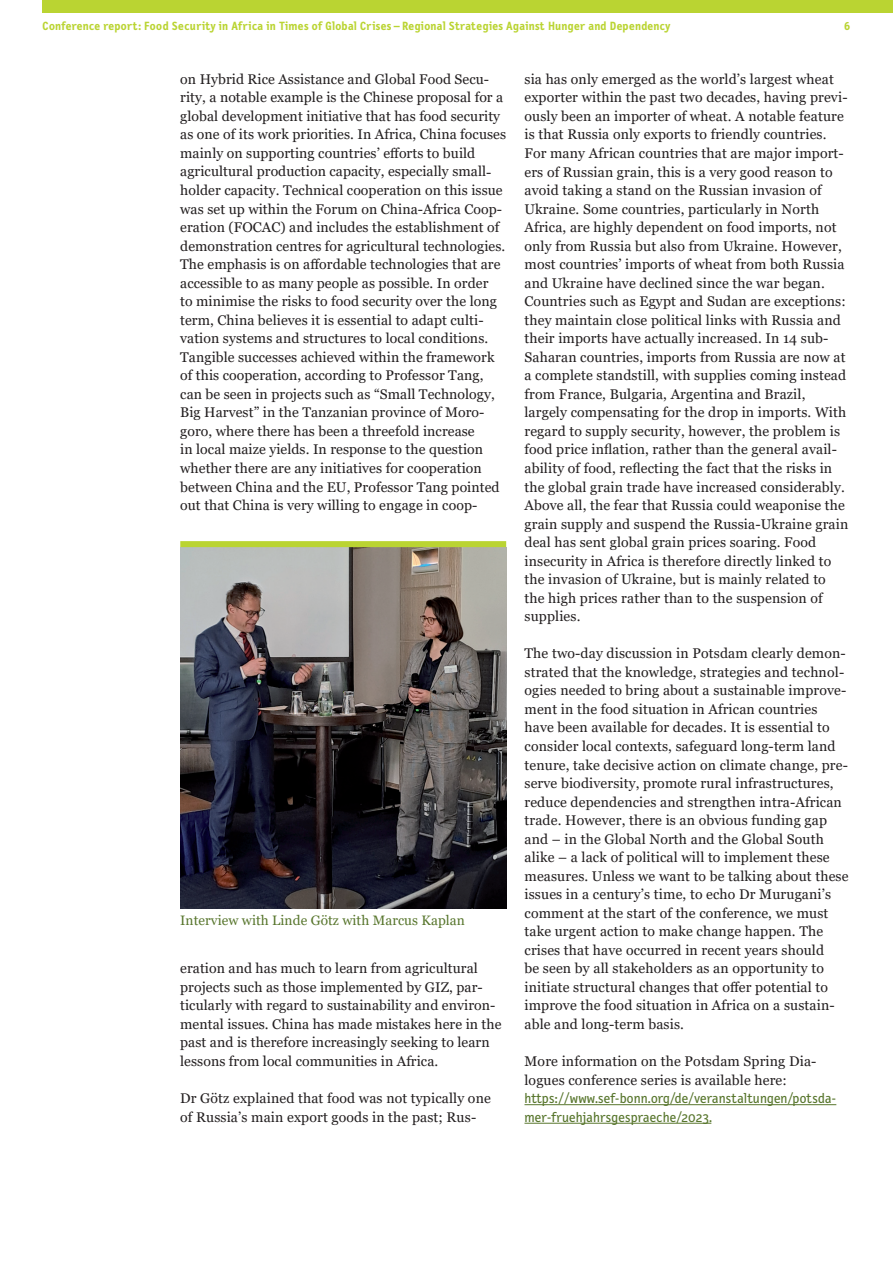
<style>
.page{position:relative;width:893px;height:1263px;background:#fff}
.page>*{position:absolute;margin:0;border:0;box-sizing:border-box;transform-origin:0 0}
.t1{font:14.1px/18.6px "Georgia";letter-spacing:.01em;color:#231f20}
.t2{font:14.1px/18.6px "Letter Gothic Text OT";letter-spacing:.01em;color:#58762d}
.t3{font:13.65px "Georgia";letter-spacing:.005em;color:#58762d}
.t4{font:700 12px "Letter Gothic Text OT";letter-spacing:.02em;color:#bad432}
</style>
<div class="page">
<div style="left:43px;top:0;width:850px;height:13px;background:#bad432"></div>
<hr style="left:524px;top:1104px;width:312px;height:1px;background:#58762d">
<hr style="left:524px;top:1123px;width:187px;height:1px;background:#58762d">
<img style="left:180px;top:547px;width:326px;height:361px">
<div style="left:180px;top:541px;width:326px;height:6px;background:#bad432"></div>
<p class="t4" style="left:43px;top:18px;width:630px">Conference report: Food Security in Africa in Times of Global Crises – Regional Strategies Against Hunger and Dependency</p>
<p class="t4" style="left:844px;top:18px;width:8px">6</p>
<p class="t1" style="left:180px;top:70px;width:327px">on Hybrid Rice Assistance and Global Food Secu&shy;rity, a notable example is the Chinese proposal for a global development initiative that has food security as one of its work priorities. In Africa, China focuses mainly on supporting countries’ efforts to build agricultural production capacity, especially small&shy;holder capacity. Technical cooperation on this issue was set up within the Forum on China-Africa Coop&shy;eration (FOCAC) and includes the establishment of demonstration centres for agricultural technologies.<br>The emphasis is on affordable technologies that are accessible to as many people as possible. In order<br>to minimise the risks to food security over the long term, China believes it is essential to adapt culti&shy;vation systems and structures to local conditions.<br>Tangible successes achieved within the framework of this cooperation, according to Professor Tang, can be seen in projects such as “Small Technology, Big Harvest” in the Tanzanian province of Moro&shy;goro, where there has been a threefold increase<br>in local maize yields. In response to the question whether there are any initiatives for cooperation between China and the EU, Professor Tang pointed out that China is very willing to engage in coop-</p>
<p class="t3" style="left:180px;top:912px;width:286px">Interview with Linde Götz with Marcus Kaplan</p>
<p class="t1" style="left:180px;top:959px;width:323px">eration and has much to learn from agricultural projects such as those implemented by GIZ, par&shy;ticularly with regard to sustainability and environ&shy;mental issues. China has made mistakes here in the past and is therefore increasingly seeking to learn lessons from local communities in Africa.</p>
<p class="t1" style="left:180px;top:1089px;width:312px">Dr Götz explained that food was not typically one of Russia’s main export goods in the past; Rus-</p>
<p class="t1" style="left:524px;top:70px;width:325px">sia has only emerged as the world’s largest wheat exporter within the past two decades, having previ&shy;ously been an importer of wheat. A notable feature is that Russia only exports to friendly countries.<br>For many African countries that are major import&shy;ers of Russian grain, this is a very good reason to avoid taking a stand on the Russian invasion of Ukraine. Some countries, particularly in North Africa, are highly dependent on food imports, not only from Russia but also from Ukraine. However, most countries’ imports of wheat from both Russia and Ukraine have declined since the war began.<br>Countries such as Egypt and Sudan are exceptions: they maintain close political links with Russia and their imports have actually increased. In 14 sub-Saharan countries, imports from Russia are now at a complete standstill, with supplies coming instead from France, Bulgaria, Argentina and Brazil, largely compensating for the drop in imports. With regard to supply security, however, the problem is food price inflation, rather than the general avail&shy;ability of food, reflecting the fact that the risks in the global grain trade have increased considerably.<br>Above all, the fear that Russia could weaponise the grain supply and suspend the Russia-Ukraine grain deal has sent global grain prices soaring. Food insecurity in Africa is therefore directly linked to the invasion of Ukraine, but is mainly related to the high prices rather than to the suspension of supplies.</p>
<p class="t1" style="left:524px;top:644px;width:326px">The two-day discussion in Potsdam clearly demon&shy;strated that the knowledge, strategies and technol&shy;ogies needed to bring about a sustainable improve&shy;ment in the food situation in African countries have been available for decades. It is essential to consider local contexts, safeguard long-term land tenure, take decisive action on climate change, pre&shy;serve biodiversity, promote rural infrastructures, reduce dependencies and strengthen intra-African trade. However, there is an obvious funding gap and – in the Global North and the Global South alike – a lack of political will to implement these measures. Unless we want to be talking about these issues in a century’s time, to echo Dr Murugani’s comment at the start of the conference, we must take urgent action to make change happen. The crises that have occurred in recent years should<br>be seen by all stakeholders as an opportunity to initiate structural changes that offer potential to improve the food situation in Africa on a sustain&shy;able and long-term basis.</p>
<p class="t1" style="left:524px;top:1052px;width:293px">More information on the Potsdam Spring Dia&shy;logues conference series is available here:</p>
<p class="t2" style="left:524px;top:1089px;width:313px">https://www.sef-bonn.org/de/veranstaltungen/potsda&shy;mer-fruehjahrsgespraeche/2023.</p>
</div>
